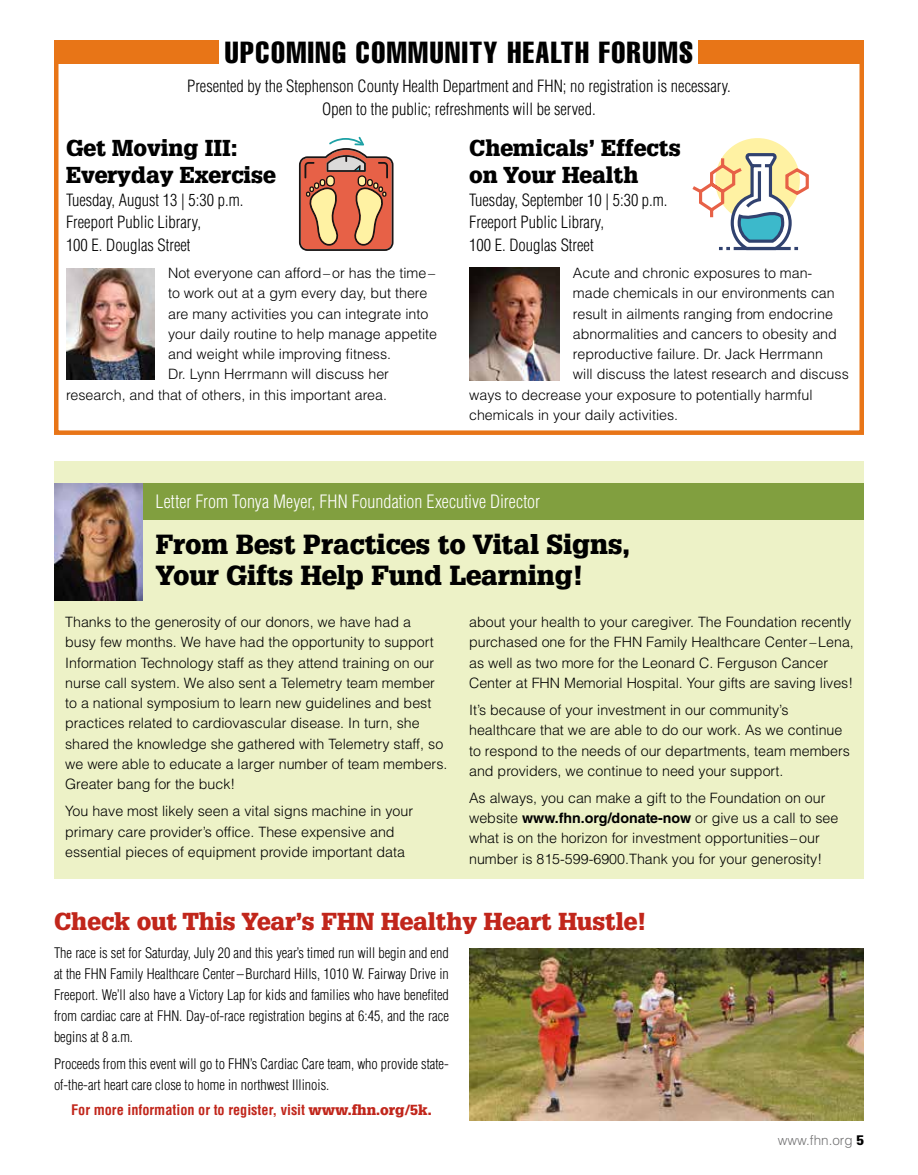
<style>
.page{position:relative;width:918px;height:1175px;background:#fff}
.page>*{position:absolute;margin:0;border:0;box-sizing:border-box;transform-origin:0 0}
.t1{font:30px "Helvetica LT Std Comp";letter-spacing:.05em;color:#000}
.t2{font:900 27px/30.6px "Glypha LT";color:#000}
.t3{font:900 24px "Glypha LT";color:#c1261b}
.t4{font:900 22.5px/27px "Glypha LT";color:#000}
.t5{font:300 condensed 18px "Helvetica LT Std";color:#fff}
.t6{font:300 condensed 16.5px/22.5px "Helvetica LT Std";color:#000}
.t7{font:300 14.25px/20.2px "Helvetica LT Std";color:#000}
.t8{font:300 condensed 14.25px/21px "Helvetica LT Std";color:#000;text-align:justify}
.t9{font:700 condensed 14.25px "Helvetica LT Std";color:#c1261b}
.t10{font:300 13.5px "Helvetica LT Std";color:#727273}
.s1{font-weight:700}
.s2{font-family:"Glypha LT";font-weight:900;font-stretch:normal}
.s3{font-family:"Glypha LT";font-weight:900;color:#000}
</style>
<div class="page">
<svg style="left:54px;top:40px;width:810px;height:395px"></svg>
<div style="left:54px;top:461px;width:810px;height:417px;background:#edf2c7"></div>
<div style="left:56px;top:483px;width:808px;height:37px;background:#819f3f"></div>
<img style="left:54px;top:483px;width:88px;height:118px">
<img style="left:469px;top:948px;width:395px;height:172px">
<h1 class="t1" style="left:225px;top:33px;width:470px">UPCOMING COMMUNITY HEALTH FORUMS</h1>
<p class="t6" style="left:187px;top:75px;width:545px;text-align:center">Presented by the Stephenson County Health Department and FHN; no registration is necessary.<br>Open to the public; refreshments will be served.</p>
<h3 class="t4" style="left:66px;top:135px;width:211px">Get Moving III:<br>Everyday Exercise</h3>
<p class="t6" style="left:66px;top:189px;width:179px">Tuesday, August 13 | 5:30 p.m.<br>Freeport Public Library,<br>100 E. Douglas Street</p>
<p class="t7" style="left:168px;top:263px;width:269px">Not everyone can afford–or has the time–</p>
<p class="t7" style="left:168px;top:283px;width:261px">to work out at a gym every day, but there</p>
<p class="t7" style="left:168px;top:303px;width:262px">are many activities you can integrate into</p>
<p class="t7" style="left:168px;top:323px;width:271px">your daily routine to help manage appetite</p>
<p class="t7" style="left:168px;top:344px;width:225px">and weight while improving fitness.</p>
<p class="t7" style="left:168px;top:364px;width:222px">Dr. Lynn Herrmann will discuss her</p>
<p class="t7" style="left:66px;top:384px;width:323px">research, and that of others, in this important area.</p>
<h3 class="t4" style="left:469px;top:135px;width:213px">Chemicals’ Effects on Your Health</h3>
<p class="t6" style="left:469px;top:189px;width:200px">Tuesday, September 10 | 5:30 p.m.<br>Freeport Public Library,<br>100 E. Douglas Street</p>
<p class="t7" style="left:573px;top:263px;width:241px">Acute and chronic exposures to man-</p>
<p class="t7" style="left:573px;top:283px;width:263px">made chemicals in our environments can</p>
<p class="t7" style="left:573px;top:303px;width:262px">result in ailments ranging from endocrine</p>
<p class="t7" style="left:573px;top:323px;width:265px">abnormalities and cancers to obesity and</p>
<p class="t7" style="left:573px;top:344px;width:251px">reproductive failure. Dr. Jack Herrmann</p>
<p class="t7" style="left:573px;top:364px;width:277px">will discuss the latest research and discuss</p>
<p class="t7" style="left:469px;top:384px;width:345px">ways to decrease your exposure to potentially harmful</p>
<p class="t7" style="left:469px;top:404px;width:211px">chemicals in your daily activities.</p>
<p class="t5" style="left:156px;top:490px;width:386px">Letter From Tonya Meyer, FHN Foundation Executive Director</p>
<h2 class="t2" style="left:156px;top:529px;width:476px">From Best Practices to Vital Signs,<br>Your Gifts Help Fund Learning!</h2>
<p class="t7" style="left:65px;top:612px;width:384px">Thanks to the generosity of our donors, we have had a<br>busy few months. We have had the opportunity to support Information Technology staff as they attend training on our nurse call system. We also sent a Telemetry team member to a national symposium to learn new guidelines and best practices related to cardiovascular disease. In turn, she shared the knowledge she gathered with Telemetry staff, so we were able to educate a larger number of team members.<br>Greater bang for the buck!</p>
<p class="t7" style="left:65px;top:801px;width:349px">You have most likely seen a vital signs machine in your primary care provider’s office. These expensive and essential pieces of equipment provide important data</p>
<p class="t7" style="left:469px;top:612px;width:386px">about your health to your caregiver. The Foundation recently purchased one for the FHN Family Healthcare Center –Lena, as well as two more for the Leonard C. Ferguson Cancer Center at FHN Memorial Hospital. Your gifts are saving lives!</p>
<p class="t7" style="left:469px;top:699px;width:382px">It’s because of your investment in our community’s healthcare that we are able to do our work. As we continue to respond to the needs of our departments, team members and providers, we continue to need your support.</p>
<p class="t7" style="left:469px;top:787px;width:371px">As always, you can make a gift to the Foundation on our website <span class="s1">www.fhn.org/donate-now</span> or give us a call to see what is on the horizon for investment opportunities –our number is 815-599-6900.Thank you for your generosity!</p>
<h3 class="t3" style="left:54px;top:906px;width:594px">Check out This Year’s FHN Healthy Heart Hustle!</h3>
<p class="t8" style="left:54px;top:942px;width:396px">The race is set for Saturday, July 20 and this year’s timed run will begin and end at the FHN Family Healthcare Center –Burchard Hills, 1010 W. Fairway Drive in Freeport. We’ll also have a Victory Lap for kids and families who have benefited from cardiac care at FHN. Day-of-race registration begins at 6:45, and the race begins at 8 a.m.</p>
<p class="t8" style="left:54px;top:1052px;width:396px">Proceeds from this event will go to FHN’s Cardiac Care team, who provide state&shy;of-the-art heart care close to home in northwest Illinois.</p>
<p class="t9" style="left:71px;top:1101px;width:362px">For more information or to register, visit <span class="s2">www.fhn.org/5k.</span></p>
<p class="t10" style="left:778px;top:1132px;width:88px">www.fhn.org <span class="s3">5</span></p>
</div>
